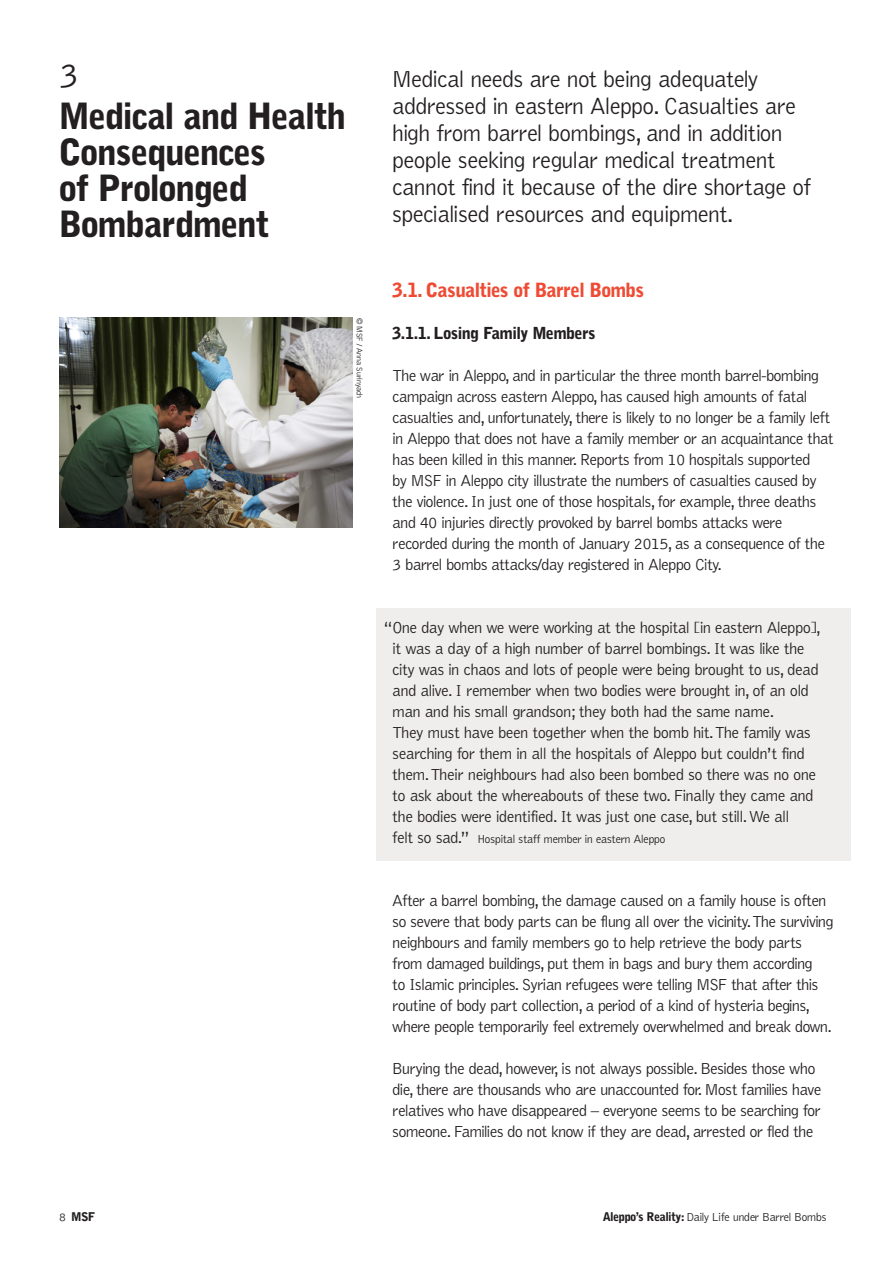
<style>
.page{position:relative;width:893px;height:1263px;background:#fff}
.page>*{position:absolute;margin:0;border:0;box-sizing:border-box;transform-origin:0 0}
.Títulos_capítulos{font:900 36px/36px "Bell MSFE";color:#231f20}
.Títulos_capítulos-2{font:300 36px "Bell MSFE";color:#231f20}
.Texto{font:300 24px/27px "Bell MSFE";color:#231f20}
.Texto-2{font:900 19.5px "Bell MSFE";color:#ef4b34}
.Texto-3{font:300 16.5px/21px "Bell MSFE";letter-spacing:-.01em;color:#231f20}
.Texto-4{font:900 16.5px "Bell MSFE";color:#231f20}
.Texto-5{font:300 12px "Bell MSFE";color:#231f20}
.t1{font:900 12px "Bell MSFE";color:#231f20}
.Nota{font:300 8.25px "Bell MSFE";color:#231f20}
.s1{font-size:16.5px}
.s2{font-weight:300}
.s3{font-weight:900}
</style>
<div class="page">
<div style="left:376px;top:609px;width:474px;height:252px;background:#efeeec"></div>
<img style="left:60px;top:318px;width:293px;height:210px">
<p class="Títulos_capítulos-2" style="left:60px;top:56px;width:20px">3</p>
<p class="Títulos_capítulos" style="left:60px;top:98px;width:287px">Medical and Health<br>Consequences<br>of Prolonged<br>Bombardment</p>
<p class="Nota" style="left:364px;top:318px;width:82px;rotate:90deg">© MSF / Anna Surinyach</p>
<p class="Texto" style="left:393px;top:66px;width:420px">Medical needs are not being adequately addressed in eastern Aleppo. Casualties are high from barrel bombings, and in addition people seeking regular medical treatment cannot find it because of the dire shortage of specialised resources and equipment.</p>
<p class="Texto-2" style="left:393px;top:278px;width:253px">3.1. Casualties of Barrel Bombs</p>
<p class="Texto-4" style="left:393px;top:323px;width:204px">3.1.1. Losing Family Members</p>
<p class="Texto-3" style="left:393px;top:365px;width:442px">The war in Aleppo, and in particular the three month barrel-bombing campaign across eastern Aleppo, has caused high amounts of fatal casualties and, unfortunately, there is likely to no longer be a family left in Aleppo that does not have a family member or an acquaintance that has been killed in this manner. Reports from 10 hospitals supported<br>by MSF in Aleppo city illustrate the numbers of casualties caused by the violence. In just one of those hospitals, for example, three deaths and 40 injuries directly provoked by barrel bombs attacks were recorded during the month of January 2015, as a consequence of the 3 barrel bombs attacks/day registered in Aleppo City.</p>
<p class="Texto-3" style="left:393px;top:617px;width:430px;text-indent:-9px">“One day when we were working at the hospital [in eastern Aleppo], it was a day of a high number of barrel bombings. It was like the city was in chaos and lots of people were being brought to us, dead and alive. I remember when two bodies were brought in, of an old man and his small grandson; they both had the same name.<br>They must have been together when the bomb hit. The family was searching for them in all the hospitals of Aleppo but couldn’t find them. Their neighbours had also been bombed so there was no one to ask about the whereabouts of these two. Finally they came and the bodies were identified. It was just one case, but still. We all</p>
<p class="Texto-5" style="left:393px;top:832px;width:274px"><span class="s1">felt so sad.”</span> Hospital staff member in eastern Aleppo</p>
<p class="Texto-3" style="left:393px;top:890px;width:442px">After a barrel bombing, the damage caused on a family house is often so severe that body parts can be flung all over the vicinity. The surviving neighbours and family members go to help retrieve the body parts from damaged buildings, put them in bags and bury them according<br>to Islamic principles. Syrian refugees were telling MSF that after this routine of body part collection, a period of a kind of hysteria begins, where people temporarily feel extremely overwhelmed and break down.</p>
<p class="Texto-3" style="left:393px;top:1058px;width:430px">Burying the dead, however, is not always possible. Besides those who die, there are thousands who are unaccounted for. Most families have relatives who have disappeared – everyone seems to be searching for someone. Families do not know if they are dead, arrested or fled the</p>
<p class="t1" style="left:60px;top:1209px;width:37px"><span class="s2">8</span> MSF</p>
<p class="Texto-5" style="left:603px;top:1210px;width:225px"><span class="s3">Aleppo’s Reality:</span> Daily Life under Barrel Bombs</p>
</div>
